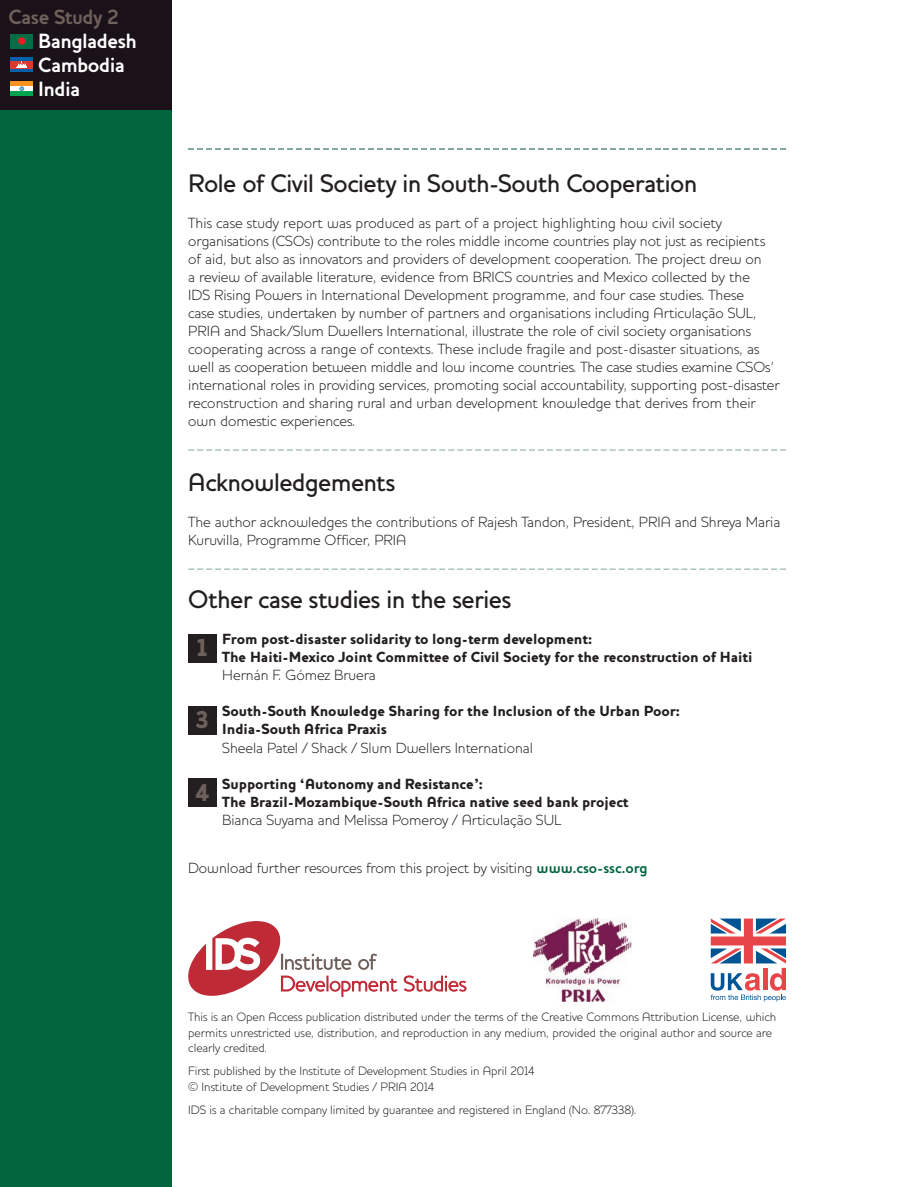
<style>
.page{position:relative;width:919px;height:1187px;background:#fff}
.page>*{position:absolute;margin:0;border:0;box-sizing:border-box;transform-origin:0 0}
.t1{font:500 25.8px "Houschka";letter-spacing:-.025em;color:#231f20}
.t2{font:900 24.9px "Houschka";color:#6e605a}
.t3{font:700 21px/24px "Houschka";letter-spacing:-.025em;color:#fff}
.t4{font:700 21px "Houschka";letter-spacing:-.025em;color:#6e605a}
.t5{font:300 15px/18px "Houschka";color:#231f20}
.t6{font:900 15px/18px "Houschka";color:#231f20}
.t7{font:300 12.3px/15.3px "Houschka";color:#231f20}
.s1{font-weight:700;color:#00643d}
</style>
<div class="page">
<img style="left:533px;top:918px;width:98px;height:83px">
<div style="left:0;top:0;width:171px;height:1186px;background:#00643d"></div>
<div style="left:0;top:0;width:171px;height:109px;background:#1a1218"></div>
<div style="left:10px;top:34px;width:23px;height:14px;background:#016f45"></div>
<div style="left:18px;top:37px;width:7px;height:8px;background:#ee1d23;border-radius:50%"></div>
<hr style="left:10px;top:57px;width:23px;height:4px;background:#0161aa">
<svg style="left:10px;top:68px;width:23px;height:4px"></svg>
<div style="left:10px;top:61px;width:23px;height:7px;background:#e2372f"></div>
<svg style="left:17px;top:62px;width:10px;height:7px"></svg>
<div style="left:10px;top:81px;width:23px;height:5px;background:#f7931d"></div>
<div style="left:10px;top:86px;width:23px;height:5px;background:#fff"></div>
<div style="left:10px;top:91px;width:23px;height:5px;background:#00a54f"></div>
<svg style="left:19px;top:86px;width:5px;height:5px"></svg>
<svg style="left:188px;top:921px;width:209px;height:75px"></svg>
<svg style="left:403px;top:975px;width:63px;height:16px"></svg>
<svg style="left:710px;top:918px;width:76px;height:83px"></svg>
<svg style="left:188px;top:149px;width:598px;height:1px"></svg>
<svg style="left:188px;top:449px;width:598px;height:1px"></svg>
<div style="left:188px;top:634px;width:28px;height:28px;background:#231f20"></div>
<div style="left:188px;top:705px;width:28px;height:29px;background:#231f20"></div>
<div style="left:188px;top:778px;width:28px;height:28px;background:#231f20"></div>
<svg style="left:188px;top:568px;width:598px;height:1px"></svg>
<h3 class="t4" style="left:9px;top:5px;width:112px">Case Study 2</h3>
<h3 class="t3" style="left:38px;top:29px;width:100px">Bangladesh<br>Cambodia<br>India</h3>
<h1 class="t1" style="left:188px;top:168px;width:510px">Role of Civil Society in South-South Cooperation</h1>
<p class="t5" style="left:188px;top:214px;width:593px">This case study report was produced as part of a project highlighting how civil society organisations (CSOs) contribute to the roles middle income countries play not just as recipients of aid, but also as innovators and providers of development cooperation. The project drew on<br>a review of available literature, evidence from BRICS countries and Mexico collected by the<br>IDS Rising Powers in International Development programme, and four case studies. These<br>case studies, undertaken by number of partners and organisations including Articulação SUL, PRIA and Shack/Slum Dwellers International, illustrate the role of civil society organisations cooperating across a range of contexts. These include fragile and post-disaster situations, as well as cooperation between middle and low income countries. The case studies examine CSOs’ international roles in providing services, promoting social accountability, supporting post-disaster reconstruction and sharing rural and urban development knowledge that derives from their own domestic experiences.</p>
<h1 class="t1" style="left:188px;top:467px;width:209px">Acknowledgements</h1>
<p class="t5" style="left:188px;top:512px;width:593px">The author acknowledges the contributions of Rajesh Tandon, President, PRIA and Shreya Maria<br>Kuruvilla, Programme Officer, PRIA</p>
<h1 class="t1" style="left:188px;top:584px;width:324px">Other case studies in the series</h1>
<p class="t6" style="left:222px;top:630px;width:531px">From post-disaster solidarity to long-term development:<br>The Haiti-Mexico Joint Committee of Civil Society for the reconstruction of Haiti</p>
<p class="t5" style="left:222px;top:666px;width:155px">Hernán F. Gómez Bruera</p>
<p class="t6" style="left:222px;top:702px;width:459px">South-South Knowledge Sharing for the Inclusion of the Urban Poor:<br>India-South Africa Praxis</p>
<p class="t5" style="left:222px;top:738px;width:312px">Sheela Patel / Shack / Slum Dwellers International</p>
<p class="t6" style="left:222px;top:774px;width:408px">Supporting ‘Autonomy and Resistance’:<br>The Brazil-Mozambique-South Africa native seed bank project</p>
<p class="t5" style="left:222px;top:810px;width:341px">Bianca Suyama and Melissa Pomeroy / Articulação SUL</p>
<p class="t5" style="left:188px;top:858px;width:461px">Download further resources from this project by visiting <span class="s1">www.cso-ssc.org</span></p>
<h2 class="t2" style="left:197px;top:633px;width:12px">1</h2>
<h2 class="t2" style="left:196px;top:705px;width:15px">3</h2>
<h2 class="t2" style="left:195px;top:777px;width:15px">4</h2>
<p class="t7" style="left:188px;top:1009px;width:589px">This is an Open Access publication distributed under the terms of the Creative Commons Attribution License, which permits unrestricted use, distribution, and reproduction in any medium, provided the original author and source are clearly credited.</p>
<p class="t7" style="left:188px;top:1063px;width:348px">First published by the Institute of Development Studies in April 2014 © Institute of Development Studies / PRIA 2014</p>
<p class="t7" style="left:188px;top:1101px;width:450px">IDS is a charitable company limited by guarantee and registered in England (No. 877338).</p>
</div>
